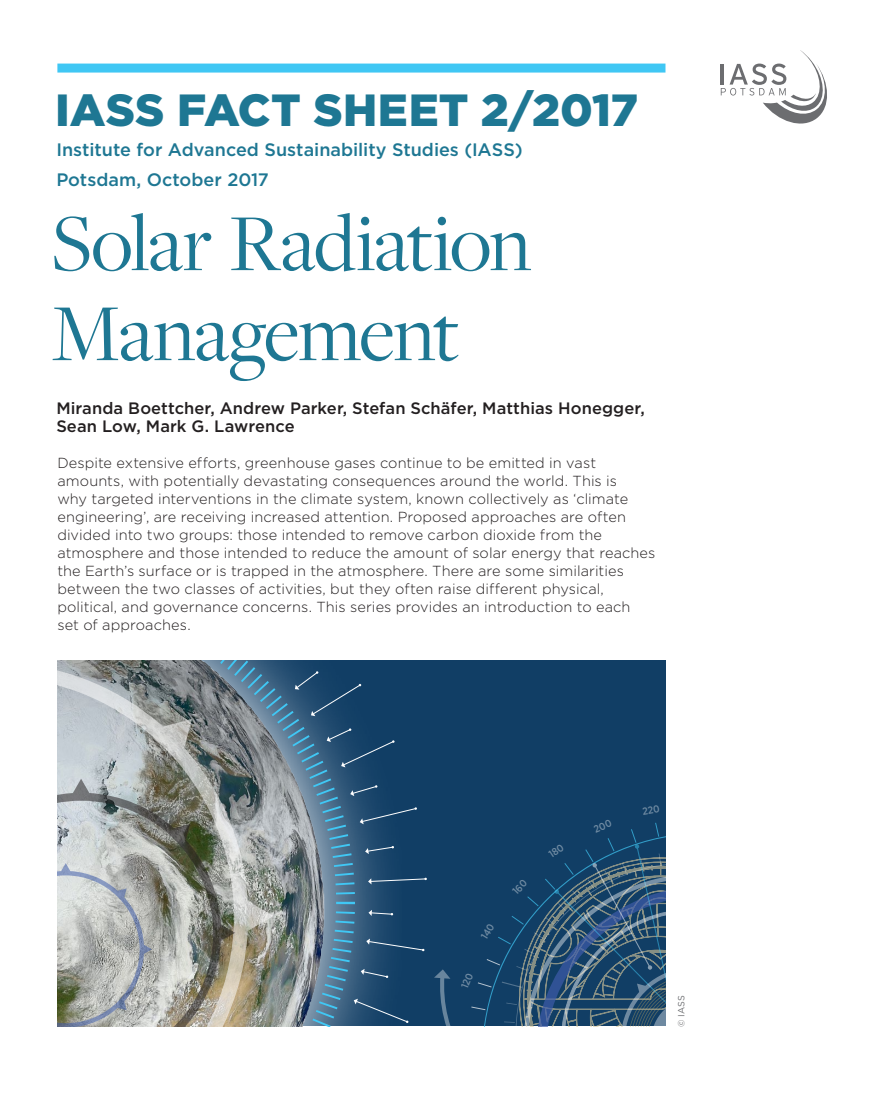
<style>
.page{position:relative;width:893px;height:1106px;background:#fff}
.page>*{position:absolute;margin:0;border:0;box-sizing:border-box;transform-origin:0 0}
.t1{font:84px/90px "Freight Disp Pro";letter-spacing:-.02em;color:#1e7793}
.t2{font:900 45px "Gotham";color:#1e7793}
.t3{font:500 18px/30px "Gotham";color:#1e7793}
.t4{font:500 16.5px/18px "Gotham";letter-spacing:.005em;color:#231f20}
.t5{font:300 14.55px/18px "Gotham";letter-spacing:.005em;color:#231f20}
.t6{font:9px "Gotham";color:#6c6d70}
</style>
<div class="page">
<div style="left:57px;top:64px;width:608px;height:9px;background:#40c7f4"></div>
<svg style="left:721px;top:50px;width:106px;height:74px"></svg>
<div style="left:57px;top:660px;width:608px;height:366px;background:#113e65"></div>
<img style="left:355px;top:684px;width:39px;height:342px">
<svg style="left:274px;top:660px;width:81px;height:366px;background:#658194"></svg>
<svg style="left:327px;top:728px;width:68px;height:39px"></svg>
<svg style="left:350px;top:785px;width:27px;height:11px"></svg>
<svg style="left:360px;top:807px;width:57px;height:17px"></svg>
<svg style="left:365px;top:845px;width:29px;height:9px"></svg>
<svg style="left:368px;top:877px;width:59px;height:7px"></svg>
<svg style="left:295px;top:671px;width:66px;height:45px"></svg>
<svg style="left:368px;top:909px;width:25px;height:7px"></svg>
<svg style="left:366px;top:938px;width:59px;height:13px"></svg>
<svg style="left:361px;top:968px;width:27px;height:10px"></svg>
<svg style="left:354px;top:998px;width:55px;height:25px"></svg>
<svg style="left:57px;top:660px;width:217px;height:366px;background:#949b9b"></svg>
<img style="left:57px;top:778px;width:178px;height:248px">
<svg style="left:57px;top:863px;width:95px;height:163px;background:#b0b4b2"></svg>
<svg style="left:434px;top:822px;width:231px;height:204px"></svg>
<h2 class="t2" style="left:55px;top:79px;width:584px">IASS FACT SHEET 2/2017</h2>
<p class="t3" style="left:56px;top:135px;width:468px">Institute for Advanced Sustainability Studies (IASS)<br>Potsdam, October 2017</p>
<h1 class="t1" style="left:51px;top:196px;width:482px">Solar Radiation<br>Management</h1>
<p class="t4" style="left:56px;top:399px;width:590px">Miranda Boettcher, Andrew Parker, Stefan Schäfer, Matthias Honegger,<br>Sean Low, Mark G. Lawrence</p>
<p class="t5" style="left:57px;top:454px;width:600px">Despite extensive efforts, greenhouse gases continue to be emitted in vast amounts, with potentially devastating consequences around the world. This is<br>why targeted interventions in the climate system, known collectively as ‘climate engineering’, are receiving increased attention. Proposed approaches are often divided into two groups: those intended to remove carbon dioxide from the atmosphere and those intended to reduce the amount of solar energy that reaches the Earth’s surface or is trapped in the atmosphere. There are some similarities between the two classes of activities, but they often raise different physical, political, and governance concerns. This series provides an introduction to each set of approaches.</p>
<p class="t6" style="left:675px;top:1027px;width:34px;rotate:-90deg">© IASS</p>
</div>
